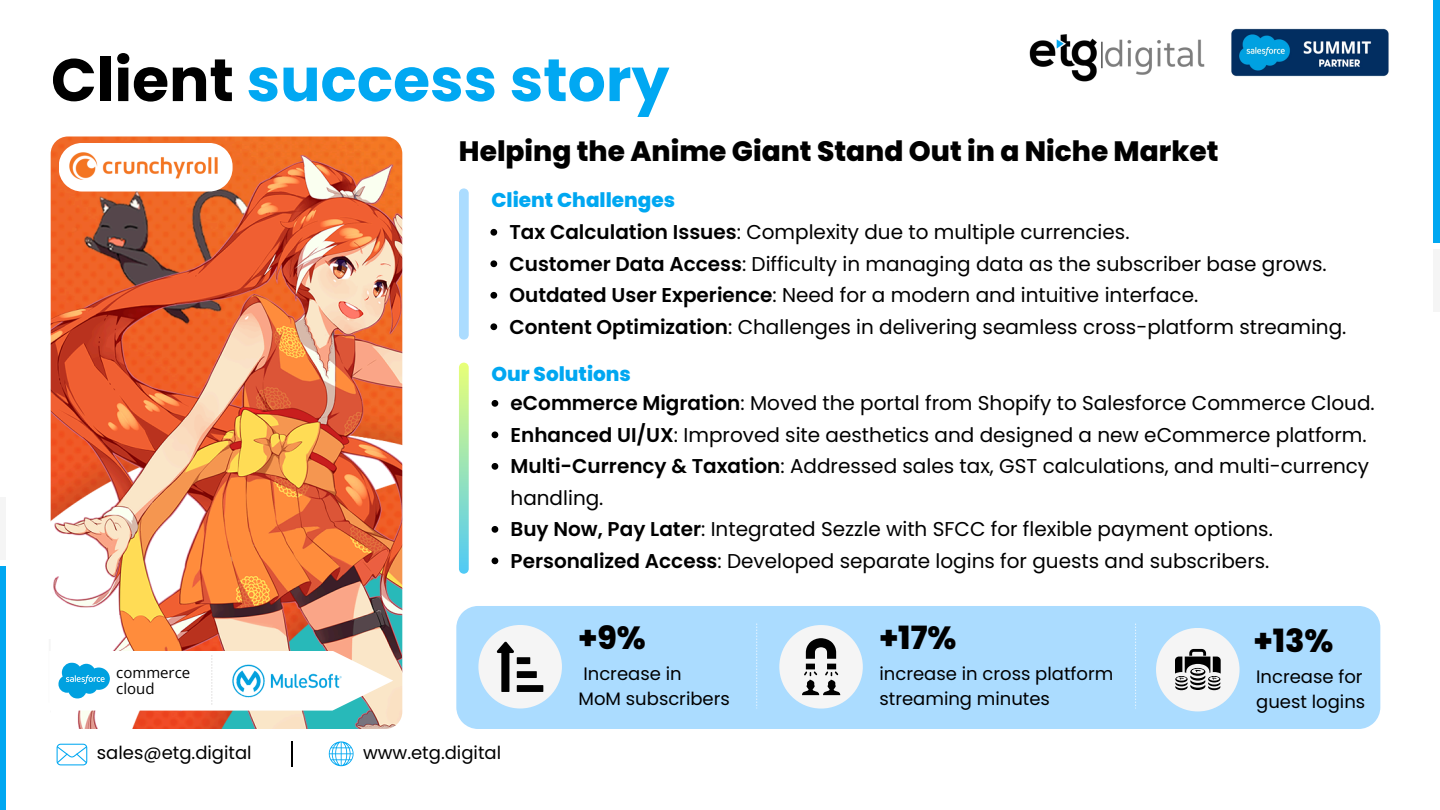
<style>
.page{position:relative;width:1440px;height:810px;background:#fff}
.page>*{position:absolute;margin:0;border:0;box-sizing:border-box;transform-origin:0 0}
.t1{font:700 60px "Poppins";color:#01a8f2}
.t2{font:800 32px "Poppins";color:#000}
.t3{font:800 28px "Poppins";color:#000}
.t4{font:20px/31.5px "Poppins";color:#000}
.t5{font:800 20px "Poppins";color:#00a7f1}
.t6{font:18px/24.8px "Poppins";color:#000}
.t7{font:15px "Open Sans";color:#000}
.s1{color:#000}
.s2{font-weight:600}
</style>
<div class="page">
<div style="left:0;top:567px;width:6px;height:243px;background:#00a7f1"></div>
<div style="left:0;top:497px;width:6px;height:63px;background:#f5f5f5"></div>
<div style="left:1434px;top:0;width:6px;height:243px;background:#00a7f1"></div>
<div style="left:1434px;top:250px;width:6px;height:62px;background:#f5f5f5"></div>
<svg style="left:459px;top:188px;width:10px;height:152px;background:#aeddff"></svg>
<svg style="left:459px;top:363px;width:10px;height:211px;background:#9fe5b9"></svg>
<svg style="left:490px;top:229px;width:7px;height:7px"></svg>
<svg style="left:490px;top:260px;width:7px;height:7px"></svg>
<svg style="left:490px;top:292px;width:7px;height:7px"></svg>
<svg style="left:490px;top:323px;width:7px;height:7px"></svg>
<svg style="left:492px;top:400px;width:6px;height:7px"></svg>
<svg style="left:492px;top:431px;width:6px;height:7px"></svg>
<svg style="left:492px;top:463px;width:6px;height:7px"></svg>
<svg style="left:492px;top:526px;width:6px;height:7px"></svg>
<svg style="left:492px;top:557px;width:6px;height:7px"></svg>
<img style="left:51px;top:136px;width:351px;height:593px;border-radius:17px">
<svg style="left:56px;top:143px;width:177px;height:49px"></svg>
<img style="left:70px;top:152px;width:148px;height:28px">
<div style="left:456px;top:606px;width:924px;height:123px;background:#abdcff"></div>
<svg style="left:756px;top:623px;width:1px;height:86px"></svg>
<div style="left:478px;top:625px;width:84px;height:84px;background:#f5f5f5;border-radius:50%"></div>
<svg style="left:1135px;top:624px;width:1px;height:85px"></svg>
<div style="left:779px;top:625px;width:84px;height:84px;background:#f5f5f5;border-radius:50%"></div>
<div style="left:1156px;top:628px;width:84px;height:83px;background:#f5f5f5;border-radius:50%"></div>
<svg style="left:497px;top:642px;width:46px;height:50px"></svg>
<svg style="left:802px;top:638px;width:38px;height:57px"></svg>
<svg style="left:1175px;top:649px;width:46px;height:41px"></svg>
<svg style="left:329px;top:741px;width:25px;height:25px"></svg>
<svg style="left:57px;top:744px;width:30px;height:21px"></svg>
<hr style="left:291px;top:741px;width:2px;height:25px;background:#000">
<svg style="left:51px;top:573px;width:342px;height:139px"></svg>
<img style="left:1029px;top:34px;width:176px;height:48px">
<img style="left:1231px;top:28px;width:158px;height:49px">
<p class="t1" style="left:51px;top:38px;width:620px"><span class="s1">Client</span> success story</p>
<p class="t3" style="left:459px;top:132px;width:761px">Helping the Anime Giant Stand Out in a Niche Market</p>
<p class="t5" style="left:491px;top:186px;width:185px">Client Challenges</p>
<p class="t4" style="left:509px;top:217px;width:622px"><span class="s2">Tax Calculation Issues</span>: Complexity due to multiple currencies.</p>
<h1 class="t4" style="left:509px;top:248px;width:819px"><span class="s2">Customer Data Access</span>: Difficulty in managing data as the subscriber base grows.</h1>
<p class="t4" style="left:509px;top:280px;width:690px"><span class="s2">Outdated User Experience</span>: Need for a modern and intuitive interface.</p>
<p class="t4" style="left:509px;top:311px;width:839px"><span class="s2">Content Optimization</span>: Challenges in delivering seamless cross-platform streaming.</p>
<p class="t5" style="left:491px;top:360px;width:141px">Our Solutions</p>
<p class="t4" style="left:511px;top:388px;width:866px"><span class="s2">eCommerce Migration</span>: Moved the portal from Shopify to Salesforce Commerce Cloud.</p>
<p class="t4" style="left:511px;top:419px;width:858px"><span class="s2">Enhanced UI/UX</span>: Improved site aesthetics and designed a new eCommerce platform.</p>
<p class="t4" style="left:511px;top:451px;width:860px"><span class="s2">Multi-Currency &amp; Taxation</span>: Addressed sales tax, GST calculations, and multi-currency handling.</p>
<h5 class="t4" style="left:511px;top:514px;width:764px"><span class="s2">Buy Now, Pay Later</span>: Integrated Sezzle with SFCC for flexible payment options.</h5>
<p class="t4" style="left:511px;top:545px;width:760px"><span class="s2">Personalized Access</span>: Developed separate logins for guests and subscribers.</p>
<p class="t7" style="left:116px;top:662px;width:76px">commerce</p>
<p class="t7" style="left:116px;top:678px;width:40px">cloud</p>
<h4 class="t6" style="left:97px;top:741px;width:156px">sales@etg.digital</h4>
<p class="t6" style="left:363px;top:741px;width:140px">www.etg.digital</p>
<h3 class="t2" style="left:579px;top:615px;width:69px">+9%</h3>
<h4 class="t6" style="left:579px;top:661px;width:153px">Increase in<br>MoM subscribers</h4>
<p class="t2" style="left:879px;top:616px;width:78px">+17%</p>
<p class="t6" style="left:879px;top:661px;width:235px">increase in cross platform streaming minutes</p>
<p class="t2" style="left:1254px;top:618px;width:81px">+13%</p>
<p class="t6" style="left:1256px;top:664px;width:111px">Increase for guest logins</p>
</div>
